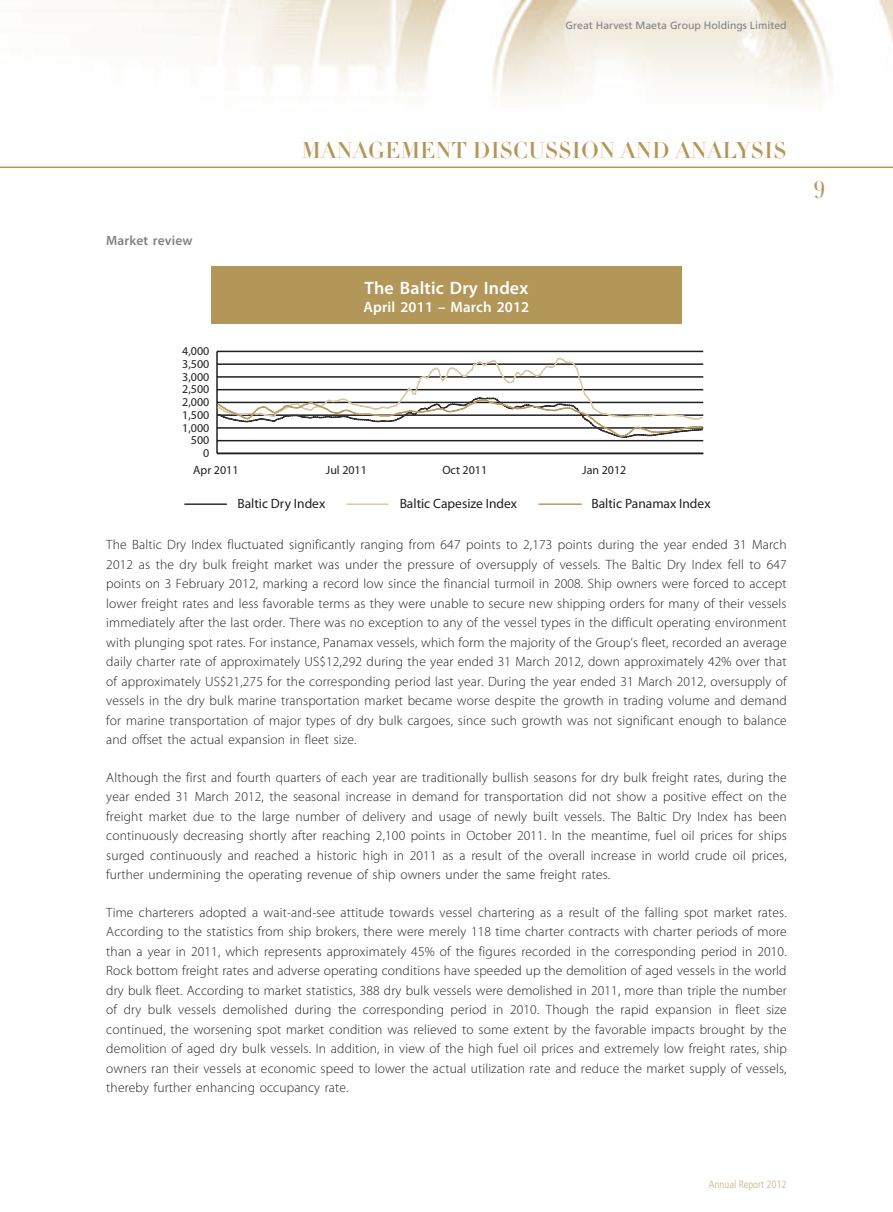
<style>
.page{position:relative;width:893px;height:1212px;background:#fff}
.page>*{position:absolute;margin:0;border:0;box-sizing:border-box;transform-origin:0 0}
.t1{font:24px "Didot LT Std Headline";color:#b39759}
.t2{font:22.5px "Didot LT Std Headline";color:#b39759}
.t3{font:600 18px "Myriad Pro";letter-spacing:.01em;color:#fff}
.t4{font:600 15px "Myriad Pro";letter-spacing:.01em;color:#fff}
._11_P0{font:300 13.5px/19.5px "Myriad Pro";letter-spacing:.01em;color:#231f20;text-align:justify}
.t5{font:13.5px "Myriad Pro";color:#231f20}
._04___H2{font:600 13.5px "Myriad Pro";letter-spacing:.01em;color:#808285}
.t6{font:12px "Myriad Pro";color:#231f20}
.t7{font:10.5px "Frutiger LT Std";color:#808285}
.t8{font:300 condensed 10.5px "Frutiger LT Std";color:#c6b081}
</style>
<div class="page">
<img style="left:34px;top:0;width:859px;height:96px">
<hr style="left:0;top:166px;width:893px;height:2px;background:#b39759">
<div style="left:211px;top:266px;width:471px;height:58px;background:#b39759"></div>
<hr style="left:216px;top:351px;width:2px;height:102px;background:#231f20">
<hr style="left:217px;top:453px;width:486px;height:1px;background:#231f20">
<hr style="left:217px;top:440px;width:486px;height:1px;background:#231f20">
<hr style="left:217px;top:351px;width:486px;height:1px;background:#231f20">
<svg style="left:216px;top:356px;width:488px;height:83px"></svg>
<hr style="left:185px;top:503px;width:41px;height:2px;background:#312f30">
<hr style="left:347px;top:503px;width:41px;height:2px;background:#d9c8a7">
<hr style="left:539px;top:503px;width:42px;height:2px;background:#b89b60">
<p class="t7" style="left:565px;top:19px;width:223px">Great Harvest Maeta Group Holdings Limited</p>
<p class="_04___H2" style="left:106px;top:232px;width:88px">Market review</p>
<p class="t6" style="left:182px;top:344px;width:29px">4,000</p>
<p class="t6" style="left:182px;top:356px;width:29px">3,500</p>
<p class="t6" style="left:182px;top:369px;width:29px">3,000</p>
<p class="t6" style="left:182px;top:382px;width:29px">2,500</p>
<p class="t6" style="left:182px;top:395px;width:29px">2,000</p>
<p class="t6" style="left:182px;top:407px;width:29px">1,500</p>
<p class="t6" style="left:182px;top:420px;width:29px">1,000</p>
<p class="t6" style="left:191px;top:433px;width:20px">500</p>
<p class="t6" style="left:203px;top:446px;width:8px">0</p>
<p class="t2" style="left:301px;top:136px;width:487px">MANAGEMENT DISCUSSION AND ANALYSIS</p>
<p class="t3" style="left:365px;top:276px;width:165px">The Baltic Dry Index</p>
<p class="t4" style="left:364px;top:297px;width:167px">April 2011 – March 2012</p>
<p class="t6" style="left:193px;top:462px;width:47px">Apr 2011</p>
<p class="t6" style="left:326px;top:462px;width:43px">Jul 2011</p>
<p class="t6" style="left:442px;top:462px;width:46px">Oct 2011</p>
<p class="t6" style="left:582px;top:462px;width:46px">Jan 2012</p>
<p class="t5" style="left:237px;top:495px;width:89px">Baltic Dry Index</p>
<p class="t5" style="left:400px;top:495px;width:119px">Baltic Capesize Index</p>
<p class="t5" style="left:591px;top:495px;width:121px">Baltic Panamax Index</p>
<p class="_11_P0" style="left:106px;top:535px;width:682px">The Baltic Dry Index fluctuated significantly ranging from 647 points to 2,173 points during the year ended 31 March 2012 as the dry bulk freight market was under the pressure of oversupply of vessels. The Baltic Dry Index fell to 647 points on 3 February 2012, marking a record low since the financial turmoil in 2008. Ship owners were forced to accept lower freight rates and less favorable terms as they were unable to secure new shipping orders for many of their vessels immediately after the last order. There was no exception to any of the vessel types in the difficult operating environment with plunging spot rates. For instance, Panamax vessels, which form the majority of the Group’s fleet, recorded an average daily charter rate of approximately US$12,292 during the year ended 31 March 2012, down approximately 42% over that of approximately US$21,275 for the corresponding period last year. During the year ended 31 March 2012, oversupply of vessels in the dry bulk marine transportation market became worse despite the growth in trading volume and demand for marine transportation of major types of dry bulk cargoes, since such growth was not significant enough to balance and offset the actual expansion in fleet size.</p>
<p class="_11_P0" style="left:106px;top:767px;width:682px">Although the first and fourth quarters of each year are traditionally bullish seasons for dry bulk freight rates, during the year ended 31 March 2012, the seasonal increase in demand for transportation did not show a positive effect on the freight market due to the large number of delivery and usage of newly built vessels. The Baltic Dry Index has been continuously decreasing shortly after reaching 2,100 points in October 2011. In the meantime, fuel oil prices for ships surged continuously and reached a historic high in 2011 as a result of the overall increase in world crude oil prices, further undermining the operating revenue of ship owners under the same freight rates.</p>
<p class="_11_P0" style="left:106px;top:902px;width:682px">Time charterers adopted a wait-and-see attitude towards vessel chartering as a result of the falling spot market rates.<br>According to the statistics from ship brokers, there were merely 118 time charter contracts with charter periods of more than a year in 2011, which represents approximately 45% of the figures recorded in the corresponding period in 2010.<br>Rock bottom freight rates and adverse operating conditions have speeded up the demolition of aged vessels in the world dry bulk fleet. According to market statistics, 388 dry bulk vessels were demolished in 2011, more than triple the number of dry bulk vessels demolished during the corresponding period in 2010. Though the rapid expansion in fleet size continued, the worsening spot market condition was relieved to some extent by the favorable impacts brought by the demolition of aged dry bulk vessels. In addition, in view of the high fuel oil prices and extremely low freight rates, ship owners ran their vessels at economic speed to lower the actual utilization rate and reduce the market supply of vessels, thereby further enhancing occupancy rate.</p>
<p class="t1" style="left:813px;top:175px;width:13px">9</p>
<p class="t8" style="left:709px;top:1178px;width:79px">Annual Report 2012</p>
</div>
